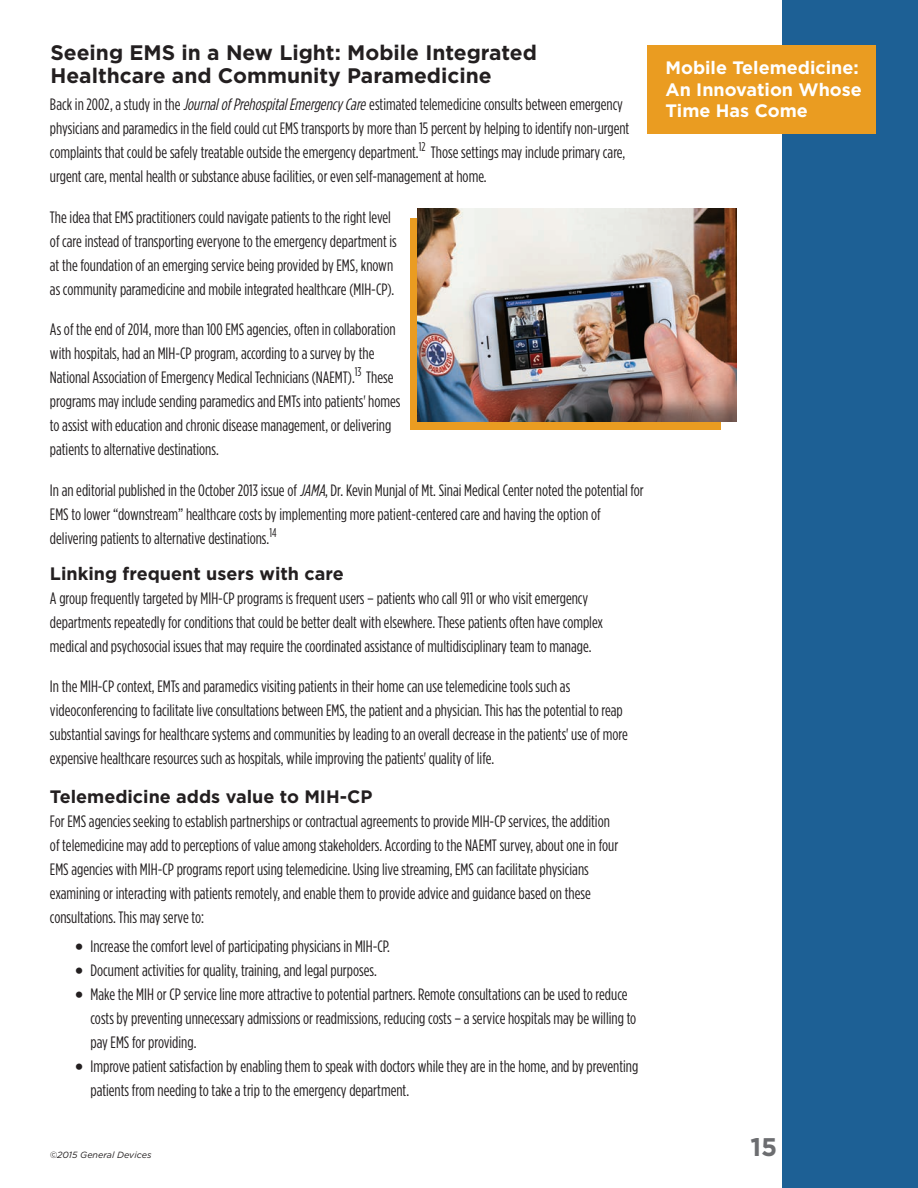
<style>
.page{position:relative;width:918px;height:1188px;background:#fff}
.page>*{position:absolute;margin:0;border:0;box-sizing:border-box;transform-origin:0 0}
.t1{font:700 25.5px "Gotham HTF";color:#6c6d70}
.t2{font:700 21px/22.5px "Gotham HTF";color:#231f20}
.t3{font:700 18px "Gotham HTF";color:#231f20}
.t4{font:700 18px/21.6px "Gotham HTF";color:#fff}
.t5{font:condensed 16.5px/24px "Gotham HTF";color:#231f20}
.t6{font:italic 9px "Gotham HTF";color:#231f20}
.s1{font-style:italic}
.s2{font-family:"Lucida Grande";font-stretch:normal;font-size:18px}
</style>
<div class="page">
<div style="left:782px;top:0;width:136px;height:1188px;background:#1d6095"></div>
<div style="left:647px;top:45px;width:229px;height:88px;background:#ea9c21"></div>
<div style="left:411px;top:218px;width:310px;height:211px;background:#ea9c21"></div>
<img style="left:418px;top:208px;width:319px;height:214px">
<p class="t2" style="left:50px;top:42px;width:488px">Seeing EMS in a New Light: Mobile Integrated<br>Healthcare and Community Paramedicine</p>
<p class="t5" style="left:50px;top:93px;width:581px">Back in 2002, a study in the <span class="s1">Journalof PrehospitalEmergency Care</span>estimated telemedicine consults between emergency physicians and paramedics in the field could cut EMS transports by more than 15 percent by helping to identify non-urgent complaints that could be safely treatable outside the emergency department.<sup>12</sup> Those settings may include primary care, urgent care, mental health or substance abuse facilities, or even self-management at home.</p>
<p class="t5" style="left:50px;top:205px;width:348px">The idea that EMS practitioners could navigate patients to the right level of care instead of transporting everyone to the emergency department is at the foundation of an emerging service being provided by EMS, known as community paramedicine and mobile integrated healthcare (MIH-CP).</p>
<p class="t5" style="left:50px;top:318px;width:352px">As of the end of 2014, more than 100 EMS agencies, often in collaboration with hospitals, had an MIH-CP program, according to a survey by the National Association of Emergency Medical Technicians (NAEMT).<sup>13</sup> These programs may include sending paramedics and EMTs into patients' homes to assist with education and chronic disease management, or delivering patients to alternative destinations.</p>
<p class="t5" style="left:50px;top:478px;width:595px">In an editorial published in the October 2013 issue of <span class="s1">JAMA</span>, Dr. Kevin Munjal of Mt. Sinai Medical Center noted the potential for<br>EMS to lower “downstream” healthcare costs by implementing more patient-centered care and having the option of delivering patients to alternative destinations.<sup>14</sup></p>
<p class="t3" style="left:50px;top:563px;width:295px">Linking frequent users with care</p>
<p class="t5" style="left:50px;top:586px;width:555px">A group frequently targeted by MIH-CP programs is frequent users – patients who call 911 or who visit emergency departments repeatedly for conditions that could be better dealt with elsewhere. These patients often have complex medical and psychosocial issues that may require the coordinated assistance of multidisciplinary team to manage.</p>
<p class="t5" style="left:50px;top:675px;width:579px">In the MIH-CP context, EMTs and paramedics visiting patients in their home can use telemedicine tools such as videoconferencing to facilitate live consultations between EMS, the patient and a physician. This has the potential to reap substantial savings for healthcare systems and communities by leading to an overall decrease in the patients' use of more expensive healthcare resources such as hospitals, while improving the patients' quality of life.</p>
<p class="t3" style="left:50px;top:787px;width:324px">Telemedicine adds value to MIH-CP</p>
<p class="t5" style="left:50px;top:810px;width:570px">For EMS agencies seeking to establish partnerships or contractual agreements to provide MIH-CP services, the addition of telemedicine may add to perceptions of value among stakeholders. According to the NAEMT survey, about one in four EMS agencies with MIH-CP programs report using telemedicine. Using live streaming, EMS can facilitate physicians examining or interacting with patients remotely, and enable them to provide advice and guidance based on these consultations. This may serve to:</p>
<p class="t5" style="left:74px;top:934px;width:317px"><span class="s2">•</span> Increase the comfort level of participating physicians in MIH-CP.</p>
<p class="t5" style="left:74px;top:958px;width:304px"><span class="s2">•</span> Document activities for quality, training, and legal purposes.</p>
<p class="t5" style="left:90px;top:982px;width:547px;text-indent:-16px"><span class="s2">•</span> Make the MIH or CP service line more attractive to potential partners. Remote consultations can be used to reduce costs by preventing unnecessary admissions or readmissions, reducing costs – a service hospitals may be willing to pay EMS for providing.</p>
<p class="t5" style="left:90px;top:1054px;width:549px;text-indent:-16px"><span class="s2">•</span> Improve patient satisfaction by enabling them to speak with doctors while they are in the home, and by preventing patients from needing to take a trip to the emergency department.</p>
<p class="t6" style="left:50px;top:1149px;width:103px">©2015 General Devices</p>
<p class="t4" style="left:665px;top:57px;width:198px">Mobile Telemedicine:<br>An Innovation Whose<br>Time Has Come</p>
<h1 class="t1" style="left:750px;top:1132px;width:28px">15</h1>
</div>
